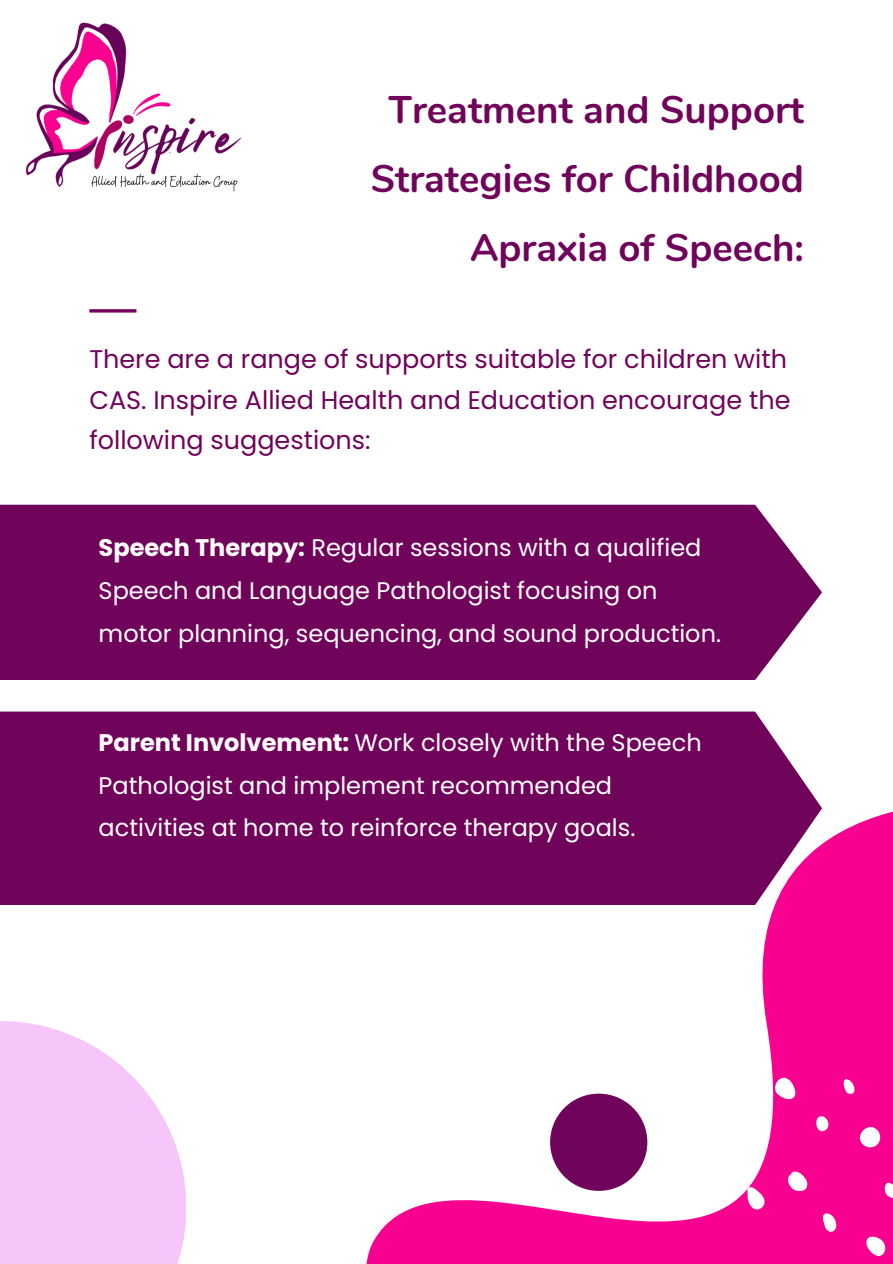
<style>
.page{position:relative;width:893px;height:1264px;background:#fff}
.page>*{position:absolute;margin:0;border:0;box-sizing:border-box;transform-origin:0 0}
.t1{font:700 38.4px/68.8px "Nunito";color:#70035a;text-align:right}
.t2{font:25.5px/40.5px "Poppins";color:#70035a}
.t3{font:24px/42.8px "Poppins";color:#fff}
.s1{font-weight:700}
</style>
<div class="page">
<img style="left:26px;top:22px;width:215px;height:170px">
<hr style="left:89px;top:309px;width:47px;height:3px;background:#70035a">
<svg style="left:366px;top:812px;width:526px;height:451px"></svg>
<svg style="left:679px;top:1150px;width:32px;height:33px"></svg>
<svg style="left:740px;top:1121px;width:21px;height:22px"></svg>
<svg style="left:701px;top:1072px;width:28px;height:30px"></svg>
<svg style="left:770px;top:1074px;width:33px;height:30px"></svg>
<svg style="left:784px;top:1167px;width:28px;height:27px"></svg>
<svg style="left:818px;top:1211px;width:22px;height:22px"></svg>
<svg style="left:852px;top:1122px;width:32px;height:29px"></svg>
<svg style="left:808px;top:1112px;width:23px;height:22px"></svg>
<svg style="left:665px;top:1107px;width:24px;height:23px"></svg>
<svg style="left:725px;top:1035px;width:16px;height:17px"></svg>
<svg style="left:738px;top:1184px;width:31px;height:29px"></svg>
<svg style="left:881px;top:1180px;width:11px;height:21px"></svg>
<svg style="left:839px;top:1077px;width:18px;height:18px"></svg>
<svg style="left:858px;top:1232px;width:31px;height:30px"></svg>
<svg style="left:0;top:1021px;width:186px;height:242px;fill:#f6c6fa"></svg>
<div style="left:550px;top:1093px;width:97px;height:97px;background:#70035a;border-radius:50%"></div>
<div style="left:0;top:504px;width:821px;height:176px;background:#70035a"></div>
<div style="left:0;top:711px;width:822px;height:194px;background:#70035a"></div>
<h1 class="t1" style="left:370px;top:76px;width:435px">Treatment and Support<br>Strategies for Childhood<br>Apraxia of Speech:</h1>
<p class="t2" style="left:89px;top:339px;width:702px">There are a range of supports suitable for children with<br>CAS. Inspire Allied Health and Education encourage the following suggestions:</p>
<p class="t3" style="left:99px;top:526px;width:624px"><span class="s1">Speech Therapy:</span> Regular sessions with a qualified<br>Speech and Language Pathologist focusing on motor planning, sequencing, and sound production.</p>
<p class="t3" style="left:99px;top:721px;width:604px"><span class="s1">Parent Involvement:</span> Work closely with the Speech<br>Pathologist and implement recommended activities at home to reinforce therapy goals.</p>
</div>
